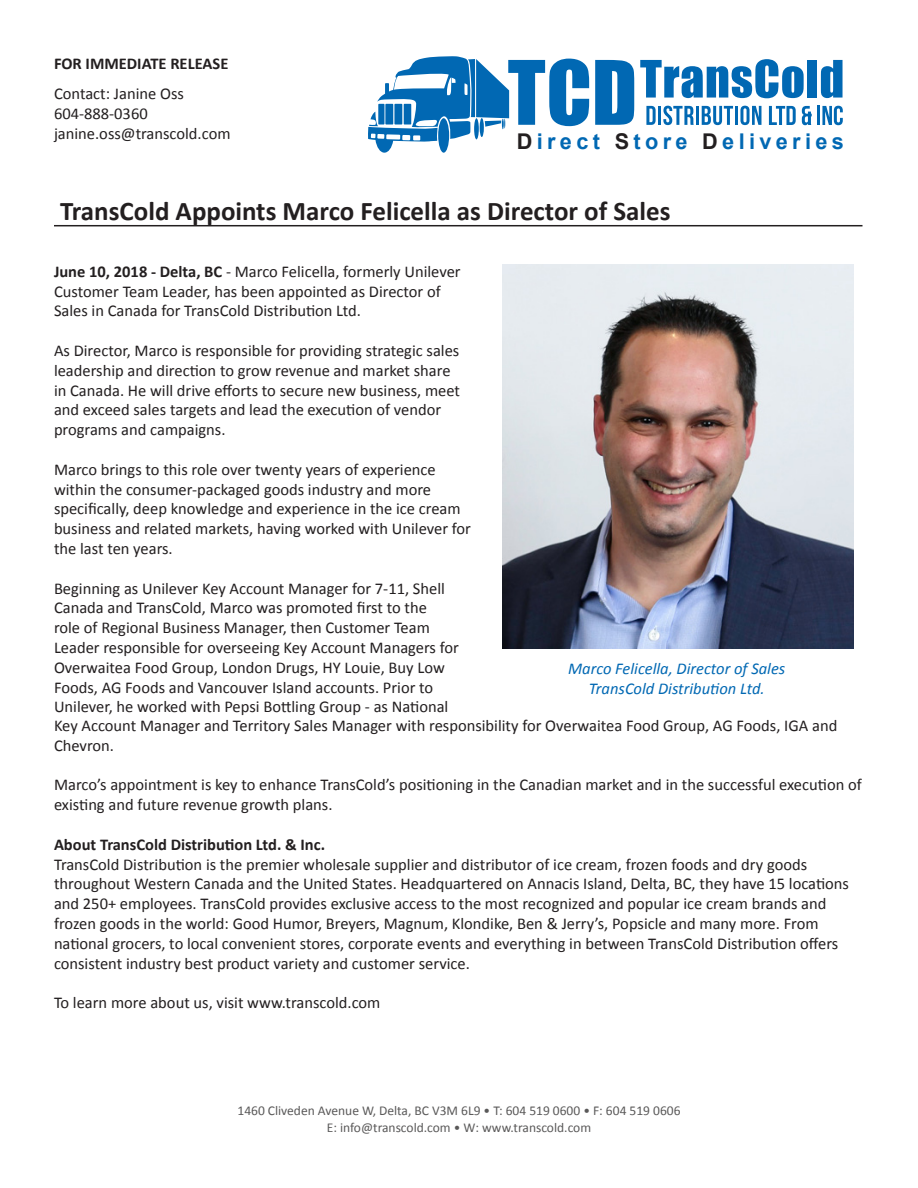
<style>
.page{position:relative;width:918px;height:1188px;background:#fff}
.page>*{position:absolute;margin:0;border:0;box-sizing:border-box;transform-origin:0 0}
.t1{font:700 27px "Calibri";color:#231f20}
.t2{font:700 21.75px "Arial";letter-spacing:.2em;color:#0168b3}
.t3{font:16.5px/19.8px "Calibri";color:#231f20}
.t4{font:italic 16.5px "Calibri";color:#0068b3}
.t5{font:700 16.5px "Calibri";color:#231f20}
.t6{font:13.5px "Calibri";color:#5a5959}
.s1{color:#231f20}
.s2{font-weight:700}
</style>
<div class="page">
<svg style="left:595px;top:60px;width:39px;height:65px;background:#207abc"></svg>
<svg style="left:640px;top:59px;width:164px;height:39px"></svg>
<div style="left:807px;top:60px;width:10px;height:38px;background:#0168b3"></div>
<svg style="left:821px;top:60px;width:22px;height:38px"></svg>
<svg style="left:646px;top:106px;width:10px;height:19px"></svg>
<hr style="left:658px;top:106px;width:3px;height:19px;background:#0168b3">
<svg style="left:663px;top:106px;width:31px;height:19px"></svg>
<hr style="left:696px;top:106px;width:3px;height:19px;background:#0168b3">
<svg style="left:702px;top:106px;width:31px;height:19px"></svg>
<hr style="left:735px;top:106px;width:3px;height:19px;background:#0168b3">
<svg style="left:740px;top:106px;width:21px;height:19px"></svg>
<svg style="left:368px;top:56px;width:221px;height:97px"></svg>
<svg style="left:769px;top:106px;width:27px;height:19px"></svg>
<svg style="left:802px;top:106px;width:10px;height:19px"></svg>
<hr style="left:817px;top:106px;width:3px;height:19px;background:#0168b3">
<svg style="left:822px;top:106px;width:21px;height:19px"></svg>
<hr style="left:54px;top:225px;width:808px;height:1px;background:#231f20">
<img style="left:503px;top:264px;width:351px;height:384px">
<p class="t5" style="left:54px;top:52px;width:176px">FOR IMMEDIATE RELEASE</p>
<p class="t3" style="left:54px;top:84px;width:131px">Contact: Janine Oss</p>
<p class="t3" style="left:54px;top:104px;width:95px">604-888-0360</p>
<p class="t3" style="left:54px;top:123px;width:178px">janine.oss@transcold.com</p>
<p class="t2" style="left:517px;top:127px;width:329px"><span class="s1">D</span>irect <span class="s1">S</span>tore <span class="s1">D</span>eliveries</p>
<p class="t1" style="left:60px;top:193px;width:612px">TransCold Appoints Marco Felicella as Director of Sales</p>
<p class="t3" style="left:54px;top:262px;width:408px"><span class="s2">June 10, 2018 - Delta, BC</span> - Marco Felicella, formerly Unilever<br>Customer Team Leader, has been appointed as Director of<br>Sales in Canada for TransCold Distribution Ltd.</p>
<p class="t3" style="left:54px;top:341px;width:408px">As Director, Marco is responsible for providing strategic sales leadership and direction to grow revenue and market share in Canada. He will drive efforts to secure new business, meet and exceed sales targets and lead the execution of vendor programs and campaigns.</p>
<p class="t3" style="left:54px;top:460px;width:419px">Marco brings to this role over twenty years of experience within the consumer-packaged goods industry and more specifically, deep knowledge and experience in the ice cream business and related markets, having worked with Unilever for the last ten years.</p>
<p class="t3" style="left:54px;top:578px;width:785px">Beginning as Unilever Key Account Manager for 7-11, Shell<br>Canada and TransCold, Marco was promoted first to the<br>role of Regional Business Manager, then Customer Team<br>Leader responsible for overseeing Key Account Managers for<br>Overwaitea Food Group, London Drugs, HY Louie, Buy Low<br>Foods, AG Foods and Vancouver Island accounts. Prior to<br>Unilever, he worked with Pepsi Bottling Group - as National<br>Key Account Manager and Territory Sales Manager with responsibility for Overwaitea Food Group, AG Foods, IGA and Chevron.</p>
<p class="t3" style="left:54px;top:775px;width:809px">Marco’s appointment is key to enhance TransCold’s positioning in the Canadian market and in the successful execution of existing and future revenue growth plans.</p>
<p class="t5" style="left:54px;top:834px;width:273px">About TransCold Distribution Ltd. &amp; Inc.</p>
<p class="t3" style="left:54px;top:854px;width:797px">TransCold Distribution is the premier wholesale supplier and distributor of ice cream, frozen foods and dry goods throughout Western Canada and the United States. Headquartered on Annacis Island, Delta, BC, they have 15 locations and 250+ employees. TransCold provides exclusive access to the most recognized and popular ice cream brands and frozen goods in the world: Good Humor, Breyers, Magnum, Klondike, Ben &amp; Jerry’s, Popsicle and many more. From national grocers, to local convenient stores, corporate events and everything in between TransCold Distribution offers consistent industry best product variety and customer service.</p>
<p class="t3" style="left:54px;top:993px;width:328px">To learn more about us, visit www.transcold.com</p>
<p class="t4" style="left:568px;top:658px;width:219px">Marco Felicella, Director of Sales</p>
<p class="t4" style="left:589px;top:677px;width:177px">TransCold Distribution Ltd.</p>
<p class="t6" style="left:237px;top:1102px;width:445px">1460 Cliveden Avenue W, Delta, BC V3M 6L9 • T: 604 519 0600 • F: 604 519 0606</p>
<p class="t6" style="left:327px;top:1119px;width:266px">E: info@transcold.com • W: www.transcold.com</p>
</div>
